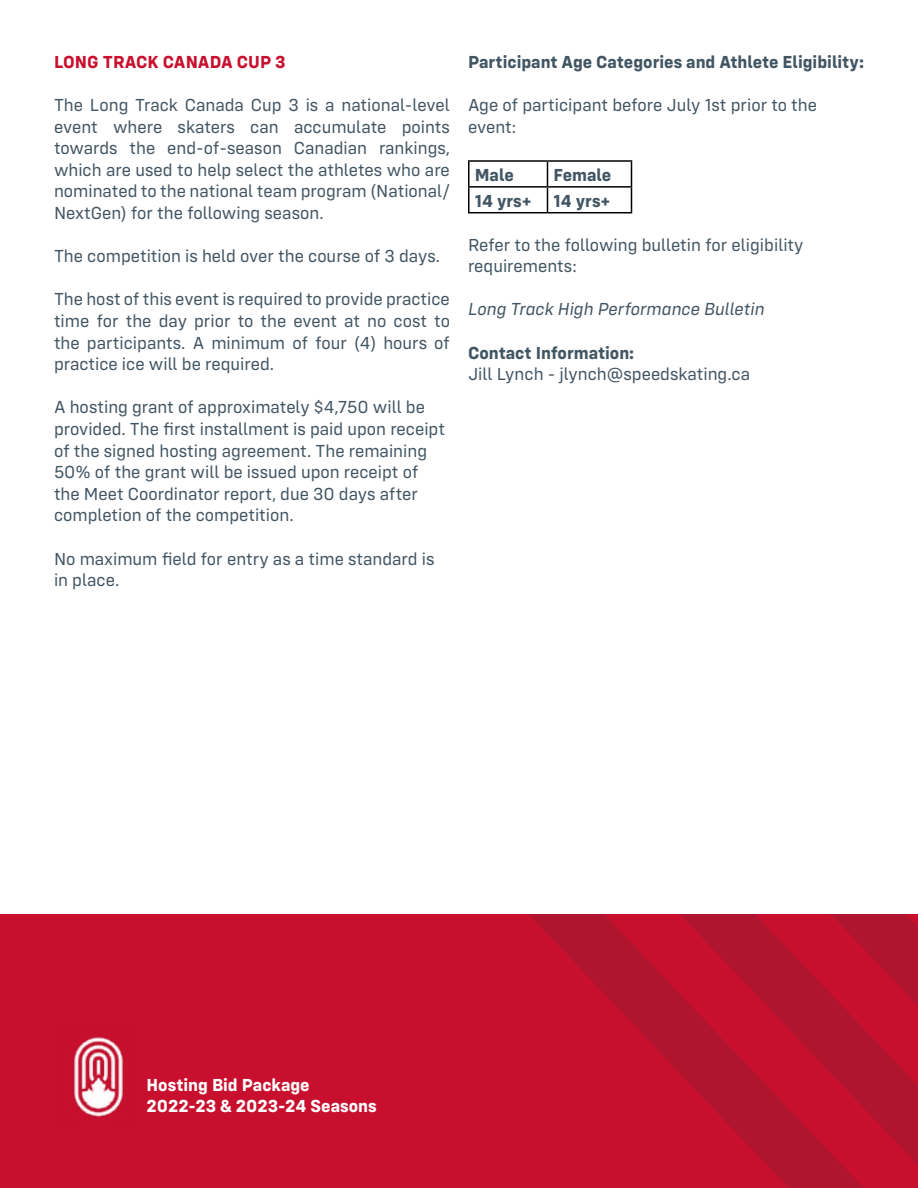
<style>
.page{position:relative;width:918px;height:1188px;background:#fff}
.page>*{position:absolute;margin:0;border:0;box-sizing:border-box;transform-origin:0 0}
.t1{font:18px/21.6px "Config";color:#425563}
.t2{font:700 18px/25.8px "Config";color:#425563;text-align:right}
.t3{font:700 18px/21.6px "Config";color:#fff}
.t4{font:italic 18px "Config";color:#425563}
.t5{font:700 18px "Config";color:#c8102e}
</style>
<div class="page">
<hr style="left:468px;top:160px;width:80px;height:2px;background:#000">
<hr style="left:468px;top:162px;width:2px;height:24px;background:#000">
<hr style="left:548px;top:160px;width:84px;height:2px;background:#000">
<hr style="left:468px;top:186px;width:80px;height:2px;background:#000">
<hr style="left:468px;top:188px;width:2px;height:24px;background:#000">
<hr style="left:548px;top:186px;width:84px;height:2px;background:#000">
<svg style="left:547px;top:162px;width:1px;height:50px"></svg>
<svg style="left:631px;top:162px;width:1px;height:50px"></svg>
<hr style="left:468px;top:212px;width:80px;height:1px;background:#000">
<hr style="left:548px;top:212px;width:84px;height:1px;background:#000">
<div style="left:0;top:914px;width:918px;height:274px;background:#c8102e"></div>
<svg style="left:529px;top:914px;width:389px;height:274px"></svg>
<img style="left:73px;top:1036px;width:51px;height:81px">
<p class="t5" style="left:54px;top:51px;width:233px">LONG TRACK CANADA CUP 3</p>
<p class="t1" style="left:54px;top:94px;width:397px;text-align:justify">The Long Track Canada Cup 3 is a national-level event where skaters can accumulate points towards the end-of-season Canadian rankings, which are used to help select the athletes who are nominated to the national team program (National/ NextGen) for the following season.</p>
<p class="t1" style="left:54px;top:245px;width:388px">The competition is held over the course of 3 days.</p>
<p class="t1" style="left:54px;top:289px;width:398px;text-align:justify">The host of this event is required to provide practice time for the day prior to the event at no cost to the participants. A minimum of four (4) hours of practice ice will be required.</p>
<p class="t1" style="left:54px;top:397px;width:392px">A hosting grant of approximately $4,750 will be provided. The first installment is paid upon receipt of the signed hosting agreement. The remaining 50% of the grant will be issued upon receipt of the Meet Coordinator report, due 30 days after completion of the competition.</p>
<p class="t1" style="left:54px;top:548px;width:382px">No maximum field for entry as a time standard is in place.</p>
<p class="t2" style="left:468px;top:49px;width:398px">Participant Age Categories and Athlete Eligibility:</p>
<p class="t1" style="left:468px;top:94px;width:351px">Age of participant before July 1st prior to the event:</p>
<p class="t2" style="left:475px;top:162px;width:41px">Male</p>
<p class="t2" style="left:475px;top:162px;width:138px">Female<br>14 yrs+ 14 yrs+</p>
<p class="t1" style="left:468px;top:234px;width:337px">Refer to the following bulletin for eligibility requirements:</p>
<p class="t4" style="left:468px;top:299px;width:298px">Long Track High Performance Bulletin</p>
<p class="t2" style="left:468px;top:339px;width:168px">Contact Information:</p>
<p class="t1" style="left:468px;top:363px;width:284px">Jill Lynch - jlynch@speedskating.ca</p>
<p class="t3" style="left:146px;top:1074px;width:232px">Hosting Bid Package<br>2022-23 &amp; 2023-24 Seasons</p>
<p class="t3" style="left:153px;top:1078px;width:232px">Hosting Bid Package<br>2022-23 &amp; 2023-24 Seasons</p>
</div>
